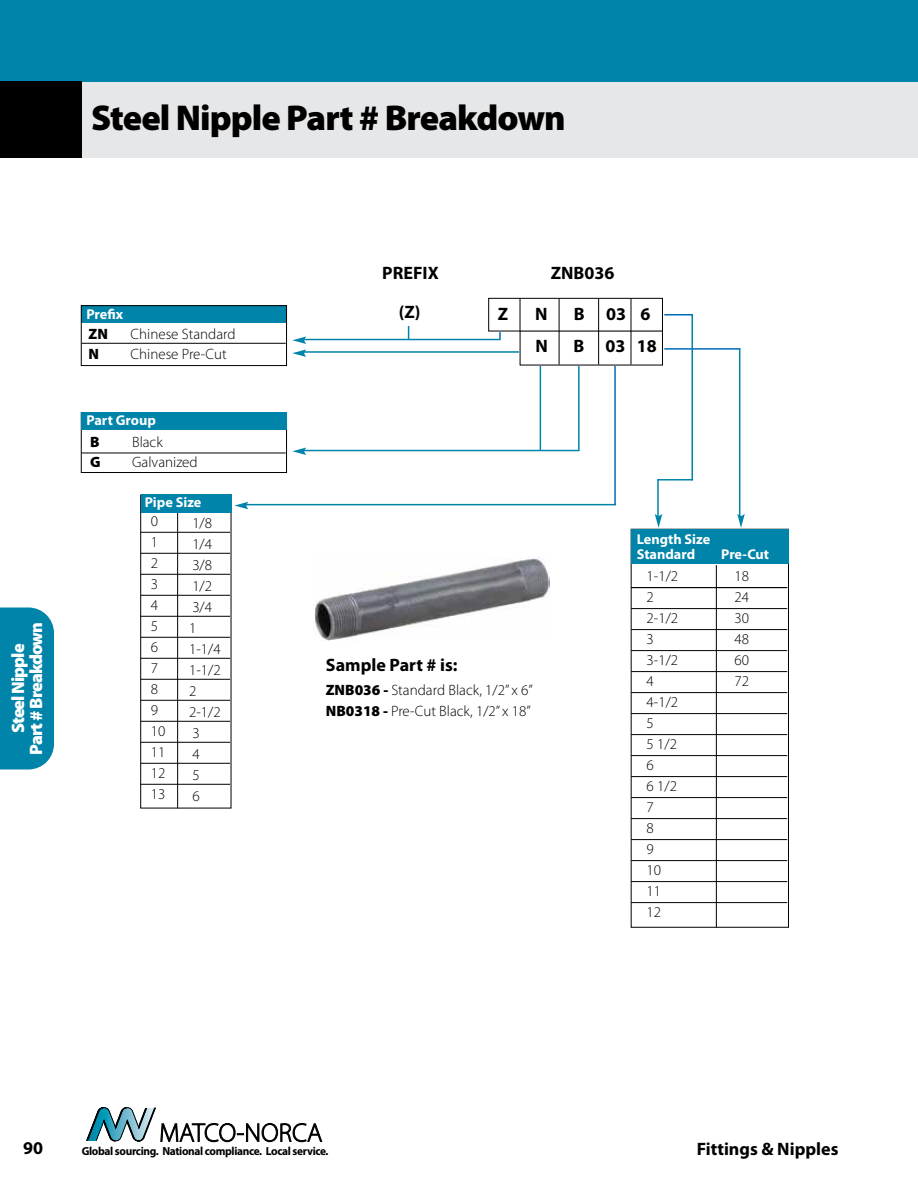
<style>
.page{position:relative;width:918px;height:1188px;background:#fff}
.page>*{position:absolute;margin:0;border:0;box-sizing:border-box;transform-origin:0 0}
.t1{font:900 36px "Myriad Pro";letter-spacing:-.025em;color:#000}
.t2{font:700 18px "Myriad Pro";color:#000}
.t3{font:900 18px/18px "Myriad Pro";letter-spacing:-.05em;color:#fff;text-align:center}
.t4{font:300 15px/21px "Myriad Pro";color:#000}
.t5{font:900 15px "Myriad Pro";color:#000}
.t6{font:700 14.25px/15px "Myriad Pro";color:#fff}
.t7{font:700 11.7px "Myriad Pro";letter-spacing:-.03em;color:#000}
.s1{font-weight:900}
</style>
<div class="page">
<div style="left:0;top:79px;width:918px;height:79px;background:#e6e7e8"></div>
<svg style="left:86px;top:1107px;width:236px;height:35px"></svg>
<div style="left:0;top:0;width:918px;height:82px;background:#0084a9"></div>
<div style="left:0;top:82px;width:81px;height:76px;background:#000"></div>
<div style="left:0;top:608px;width:54px;height:162px;background:#0084a9"></div>
<div style="left:631px;top:529px;width:158px;height:398px;border:1px solid #000"></div>
<div style="left:81px;top:412px;width:206px;height:61px;border:1px solid #000"></div>
<div style="left:81px;top:305px;width:206px;height:18px;background:#0084a9"></div>
<div style="left:488px;top:298px;width:175px;height:33px;border:1px solid #000"></div>
<hr style="left:520px;top:299px;width:1px;height:32px;background:#000">
<hr style="left:598px;top:299px;width:1px;height:66px;background:#000">
<hr style="left:559px;top:299px;width:1px;height:66px;background:#000">
<hr style="left:631px;top:299px;width:1px;height:66px;background:#000">
<hr style="left:303px;top:339px;width:196px;height:1px;background:#0084a9">
<hr style="left:303px;top:351px;width:216px;height:2px;background:#0084a9">
<svg style="left:292px;top:337px;width:14px;height:20px"></svg>
<div style="left:81px;top:412px;width:206px;height:18px;background:#0084a9"></div>
<div style="left:631px;top:529px;width:158px;height:35px;background:#0084a9"></div>
<div style="left:81px;top:305px;width:206px;height:61px;border:1px solid #000"></div>
<svg style="left:499px;top:332px;width:2px;height:8px"></svg>
<hr style="left:303px;top:450px;width:276px;height:1px;background:#0084a9">
<svg style="left:292px;top:448px;width:14px;height:7px"></svg>
<hr style="left:664px;top:314px;width:29px;height:2px;background:#006bb7">
<hr style="left:664px;top:348px;width:76px;height:2px;background:#006bb7">
<hr style="left:657px;top:479px;width:36px;height:2px;background:#0084a9">
<hr style="left:691px;top:315px;width:2px;height:165px;background:#0084a9">
<hr style="left:540px;top:366px;width:1px;height:84px;background:#0084a9">
<hr style="left:245px;top:504px;width:370px;height:1px;background:#0084a9">
<svg style="left:234px;top:502px;width:14px;height:7px"></svg>
<hr style="left:739px;top:348px;width:1px;height:168px;background:#0084a9">
<svg style="left:737px;top:514px;width:8px;height:14px"></svg>
<hr style="left:657px;top:479px;width:2px;height:37px;background:#0084a9">
<svg style="left:655px;top:514px;width:7px;height:14px"></svg>
<hr style="left:578px;top:366px;width:2px;height:85px;background:#0084a9">
<hr style="left:614px;top:366px;width:2px;height:139px;background:#006bb7">
<hr style="left:177px;top:512px;width:1px;height:296px;background:#000">
<hr style="left:716px;top:565px;width:1px;height:362px;background:#000">
<svg style="left:408px;top:326px;width:1px;height:13px"></svg>
<div style="left:141px;top:494px;width:90px;height:19px;background:#0084a9"></div>
<hr style="left:82px;top:453px;width:204px;height:1px;background:#000">
<hr style="left:82px;top:343px;width:204px;height:1px;background:#000">
<hr style="left:141px;top:532px;width:89px;height:1px;background:#000">
<hr style="left:141px;top:553px;width:89px;height:1px;background:#000">
<hr style="left:141px;top:574px;width:89px;height:1px;background:#000">
<hr style="left:141px;top:595px;width:89px;height:1px;background:#000">
<hr style="left:141px;top:616px;width:89px;height:1px;background:#000">
<hr style="left:141px;top:637px;width:89px;height:1px;background:#000">
<hr style="left:141px;top:658px;width:89px;height:1px;background:#000">
<hr style="left:141px;top:679px;width:89px;height:1px;background:#000">
<hr style="left:141px;top:700px;width:89px;height:1px;background:#000">
<hr style="left:141px;top:721px;width:89px;height:1px;background:#000">
<hr style="left:141px;top:742px;width:89px;height:1px;background:#000">
<hr style="left:141px;top:763px;width:89px;height:1px;background:#000">
<hr style="left:141px;top:784px;width:89px;height:1px;background:#000">
<hr style="left:631px;top:587px;width:156px;height:1px;background:#000">
<hr style="left:631px;top:608px;width:156px;height:1px;background:#000">
<hr style="left:631px;top:629px;width:156px;height:1px;background:#000">
<hr style="left:631px;top:650px;width:156px;height:1px;background:#000">
<hr style="left:631px;top:671px;width:156px;height:1px;background:#000">
<hr style="left:631px;top:692px;width:156px;height:1px;background:#000">
<hr style="left:631px;top:713px;width:156px;height:1px;background:#000">
<hr style="left:631px;top:734px;width:156px;height:1px;background:#000">
<hr style="left:631px;top:755px;width:156px;height:1px;background:#000">
<hr style="left:631px;top:776px;width:156px;height:1px;background:#000">
<hr style="left:631px;top:797px;width:156px;height:1px;background:#000">
<hr style="left:631px;top:818px;width:156px;height:1px;background:#000">
<hr style="left:631px;top:839px;width:156px;height:1px;background:#000">
<hr style="left:631px;top:860px;width:156px;height:1px;background:#000">
<hr style="left:631px;top:881px;width:156px;height:1px;background:#000">
<hr style="left:631px;top:902px;width:156px;height:1px;background:#000">
<img style="left:313px;top:558px;width:237px;height:83px">
<h1 class="t1" style="left:91px;top:94px;width:476px">Steel Nipple Part # Breakdown</h1>
<p class="t2" style="left:382px;top:261px;width:58px">PREFIX</p>
<p class="t2" style="left:551px;top:261px;width:65px">ZNB036</p>
<p class="t2" style="left:399px;top:300px;width:23px">(Z)</p>
<p class="t6" style="left:86px;top:306px;width:38px">Prefix</p>
<p class="t2" style="left:498px;top:302px;width:12px">Z</p>
<p class="t2" style="left:535px;top:302px;width:14px">N</p>
<p class="t2" style="left:574px;top:302px;width:78px">B 03 6</p>
<p class="t3" style="left:8px;top:755px;width:134px;rotate:-90deg">Steel Nipple<br>Part # Breakdown</p>
<p class="t5" style="left:89px;top:324px;width:21px">ZN</p>
<p class="t4" style="left:131px;top:324px;width:107px">Chinese Standard</p>
<p class="t5" style="left:89px;top:344px;width:12px">N</p>
<p class="t4" style="left:131px;top:343px;width:98px">Chinese Pre-Cut</p>
<p class="t6" style="left:86px;top:413px;width:71px">Part Group</p>
<p class="t5" style="left:90px;top:432px;width:11px">B</p>
<p class="t4" style="left:132px;top:431px;width:32px">Black</p>
<p class="t5" style="left:90px;top:451px;width:12px">G</p>
<p class="t4" style="left:132px;top:451px;width:67px">Galvanized</p>
<p class="t6" style="left:145px;top:495px;width:58px">Pipe Size</p>
<p class="t4" style="left:151px;top:511px;width:16px">0<br>1<br>2<br>3<br>4<br>5<br>6<br>7<br>8<br>9<br>10<br>11<br>12<br>13</p>
<p class="t4" style="left:189px;top:512px;width:33px">1/8<br>1/4<br>3/8<br>1/2<br>3/4<br>1<br>1-1/4<br>1-1/2<br>2<br>2-1/2<br>3<br>4<br>5<br>6</p>
<p class="t2" style="left:535px;top:334px;width:14px">N</p>
<p class="t2" style="left:573px;top:334px;width:85px">B 03 18</p>
<p class="t6" style="left:637px;top:532px;width:75px">Length Size<br>Standard</p>
<p class="t6" style="left:721px;top:547px;width:49px">Pre-Cut</p>
<p class="t2" style="left:326px;top:653px;width:133px">Sample Part # is:</p>
<p class="t4" style="left:326px;top:679px;width:208px"><span class="s1">ZNB036 -</span> Standard Black, 1/2” x 6”<br><span class="s1">NB0318 -</span> Pre-Cut Black, 1/2” x 18”</p>
<p class="t4" style="left:647px;top:565px;width:33px">1-1/2<br>2<br>2-1/2<br>3<br>3-1/2<br>4<br>4-1/2<br>5<br>5 1/2<br>6<br>6 1/2<br>7<br>8<br>9<br>10<br>11<br>12</p>
<p class="t4" style="left:734px;top:565px;width:16px;text-align:justify">18<br>24<br>30<br>48<br>60<br>72</p>
<p class="t2" style="left:23px;top:1136px;width:21px">90</p>
<p class="t7" style="left:82px;top:1143px;width:248px">Global sourcing. National compliance. Local service.</p>
<p class="t2" style="left:697px;top:1137px;width:143px">Fittings &amp; Nipples</p>
</div>
